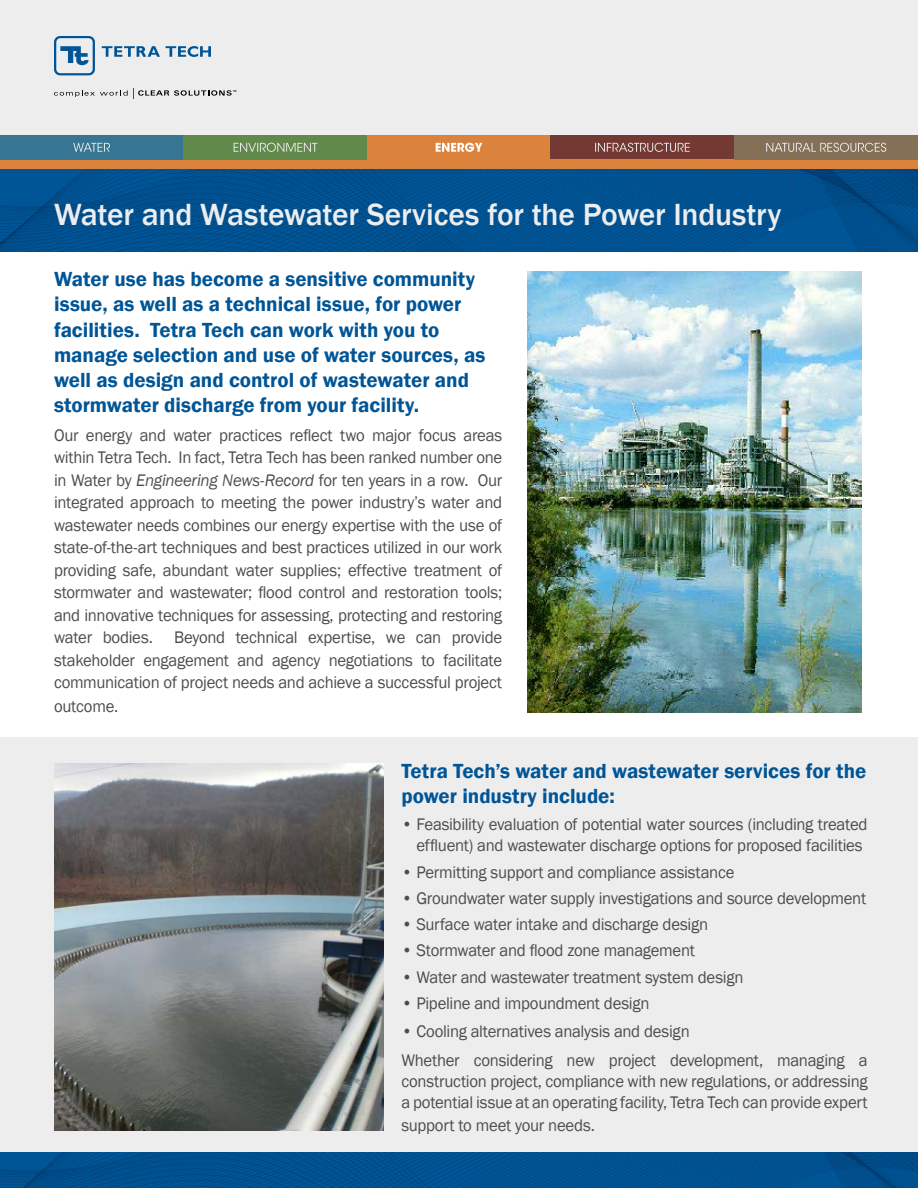
<style>
.page{position:relative;width:918px;height:1188px;background:#fff}
.page>*{position:absolute;margin:0;border:0;box-sizing:border-box;transform-origin:0 0}
.t1{font:500 31.5px "Franklin Gothic";letter-spacing:-.005em;color:#ededee}
.t2{font:600 21px/25.2px "Franklin Gothic";color:#005596}
.t3{font:17.25px/22.6px "Franklin Gothic";letter-spacing:-.015em;color:#4d4d4f;text-align:justify}
.s1{font-style:italic}
</style>
<div class="page">
<div style="left:0;top:0;width:918px;height:135px;background:#ededee"></div>
<svg style="left:54px;top:36px;width:41px;height:39px"></svg>
<svg style="left:102px;top:46px;width:58px;height:11px"></svg>
<svg style="left:166px;top:46px;width:45px;height:11px"></svg>
<svg style="left:54px;top:88px;width:182px;height:11px"></svg>
<svg style="left:0;top:169px;width:918px;height:83px;background:#00508f"></svg>
<div style="left:367px;top:135px;width:184px;height:25px;background:#db823c"></div>
<div style="left:551px;top:135px;width:183px;height:25px;background:#743932"></div>
<div style="left:0;top:160px;width:918px;height:9px;background:#db823c"></div>
<div style="left:0;top:135px;width:183px;height:25px;background:#367692"></div>
<svg style="left:73px;top:143px;width:37px;height:9px"></svg>
<div style="left:734px;top:135px;width:184px;height:25px;background:#837057"></div>
<svg style="left:766px;top:143px;width:120px;height:9px"></svg>
<div style="left:183px;top:135px;width:184px;height:25px;background:#61894b"></div>
<svg style="left:234px;top:143px;width:83px;height:9px"></svg>
<svg style="left:436px;top:143px;width:46px;height:9px"></svg>
<svg style="left:595px;top:143px;width:95px;height:9px"></svg>
<svg style="left:0;top:1152px;width:918px;height:36px;background:#00508e"></svg>
<div style="left:0;top:737px;width:918px;height:415px;background:#ededee"></div>
<img style="left:527px;top:272px;width:335px;height:441px">
<img style="left:54px;top:763px;width:329px;height:368px">
<h1 class="t1" style="left:54px;top:195px;width:729px">Water and Wastewater Services for the Power Industry</h1>
<p class="t2" style="left:54px;top:267px;width:433px">Water use has become a sensitive community issue, as well as a technical issue, for power facilities. Tetra Tech can work with you to manage selection and use of water sources, as well as design and control of wastewater and stormwater discharge from your facility.</p>
<p class="t3" style="left:54px;top:424px;width:450px">Our energy and water practices reflect two major focus areas within Tetra Tech. In fact, Tetra Tech has been ranked number one in Water by <span class="s1">Engineering News-Record</span> for ten years in a row. Our integrated approach to meeting the power industry’s water and wastewater needs combines our energy expertise with the use of state-of-the-art techniques and best practices utilized in our work providing safe, abundant water supplies; effective treatment of stormwater and wastewater; flood control and restoration tools; and innovative techniques for assessing, protecting and restoring water bodies. Beyond technical expertise, we can provide stakeholder engagement and agency negotiations to facilitate communication of project needs and achieve a successful project outcome.</p>
<p class="t2" style="left:401px;top:759px;width:466px">Tetra Tech’s water and wastewater services for the power industry include:</p>
<p class="t3" style="left:401px;top:813px;width:468px;line-height:21.8px;text-align:center">• Feasibility evaluation of potential water sources (including treated effluent) and wastewater discharge options for proposed facilities</p>
<p class="t3" style="left:401px;top:861px;width:335px">• Permitting support and compliance assistance</p>
<p class="t3" style="left:401px;top:887px;width:466px">• Groundwater water supply investigations and source development</p>
<p class="t3" style="left:401px;top:913px;width:308px">• Surface water intake and discharge design</p>
<p class="t3" style="left:401px;top:940px;width:295px">• Stormwater and flood zone management</p>
<p class="t3" style="left:401px;top:966px;width:344px">• Water and wastewater treatment system design</p>
<p class="t3" style="left:401px;top:992px;width:250px">• Pipeline and impoundment design</p>
<p class="t3" style="left:401px;top:1018px;width:468px;line-height:28.5px">• Cooling alternatives analysis and design<br>Whether considering new project development, managing a</p>
<p class="t3" style="left:401px;top:1071px;width:468px;line-height:21.9px">construction project, compliance with new regulations, or addressing a potential issue at an operating facility, Tetra Tech can provide expert support to meet your needs.</p>
</div>
